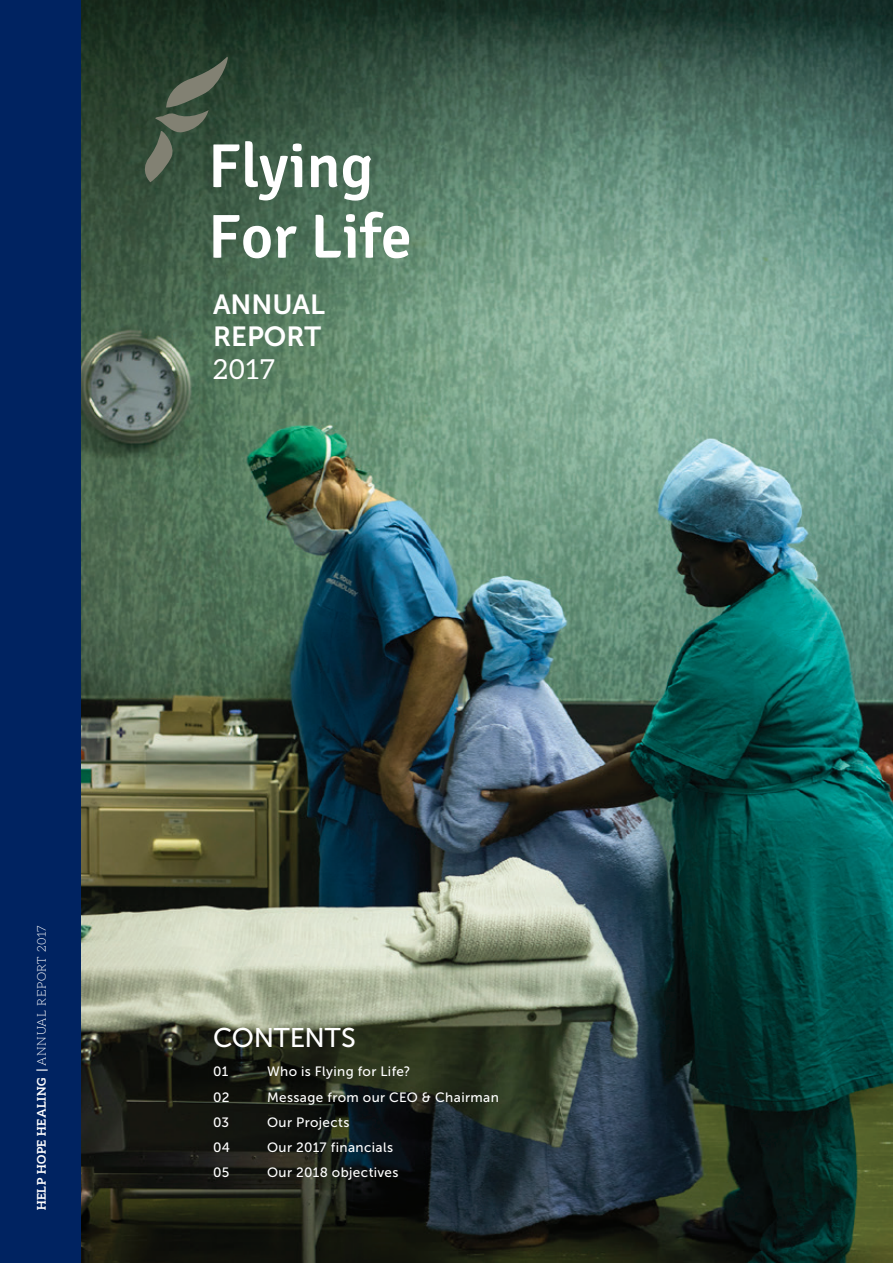
<style>
.page{position:relative;width:893px;height:1263px;background:#fff}
.page>*{position:absolute;margin:0;border:0;box-sizing:border-box;transform-origin:0 0}
.t1{font:27.6px/32.2px "Museo Sans 700";color:#fff}
.t2{font:27.6px "Aleo";color:#fff}
.t3{font:27px "Museo Sans 500";letter-spacing:-.005em;color:#fff}
.t4{font:13.5px "Museo Sans 500";letter-spacing:.03em;color:#fff}
.t5{font:700 12px "Aleo";letter-spacing:.045em;color:#fff}
.s1{font-weight:300}
</style>
<div class="page">
<img style="left:81px;top:0;width:812px;height:1263px">
<svg style="left:311px;top:155px;width:60px;height:46px"></svg>
<svg style="left:213px;top:215px;width:83px;height:43px"></svg>
<svg style="left:316px;top:212px;width:93px;height:46px"></svg>
<svg style="left:139px;top:54px;width:163px;height:146px;background:#485e4d"></svg>
<div style="left:0;top:0;width:81px;height:1263px;background:#002361"></div>
<h1 class="t1" style="left:213px;top:288px;width:113px">ANNUAL<br>REPORT</h1>
<h1 class="t2" style="left:213px;top:353px;width:63px">2017</h1>
<p class="t5" style="left:35px;top:1210px;width:287px;rotate:-90deg">HELP HOPE HEALING | <span class="s1">ANNUAL REPORT 2017</span></p>
<h2 class="t3" style="left:213px;top:1023px;width:144px">CONTENTS</h2>
<p class="t4" style="left:213px;top:1064px;width:17px">01</p>
<p class="t4" style="left:267px;top:1064px;width:145px">Who is Flying for Life?</p>
<p class="t4" style="left:213px;top:1089px;width:18px">02</p>
<p class="t4" style="left:267px;top:1089px;width:233px">Message from our CEO &amp; Chairman</p>
<p class="t4" style="left:213px;top:1114px;width:18px">03</p>
<p class="t4" style="left:267px;top:1114px;width:84px">Our Projects</p>
<p class="t4" style="left:213px;top:1139px;width:19px">04</p>
<p class="t4" style="left:267px;top:1139px;width:128px">Our 2017 financials</p>
<p class="t4" style="left:213px;top:1164px;width:18px">05</p>
<p class="t4" style="left:267px;top:1164px;width:133px">Our 2018 objectives</p>
</div>
